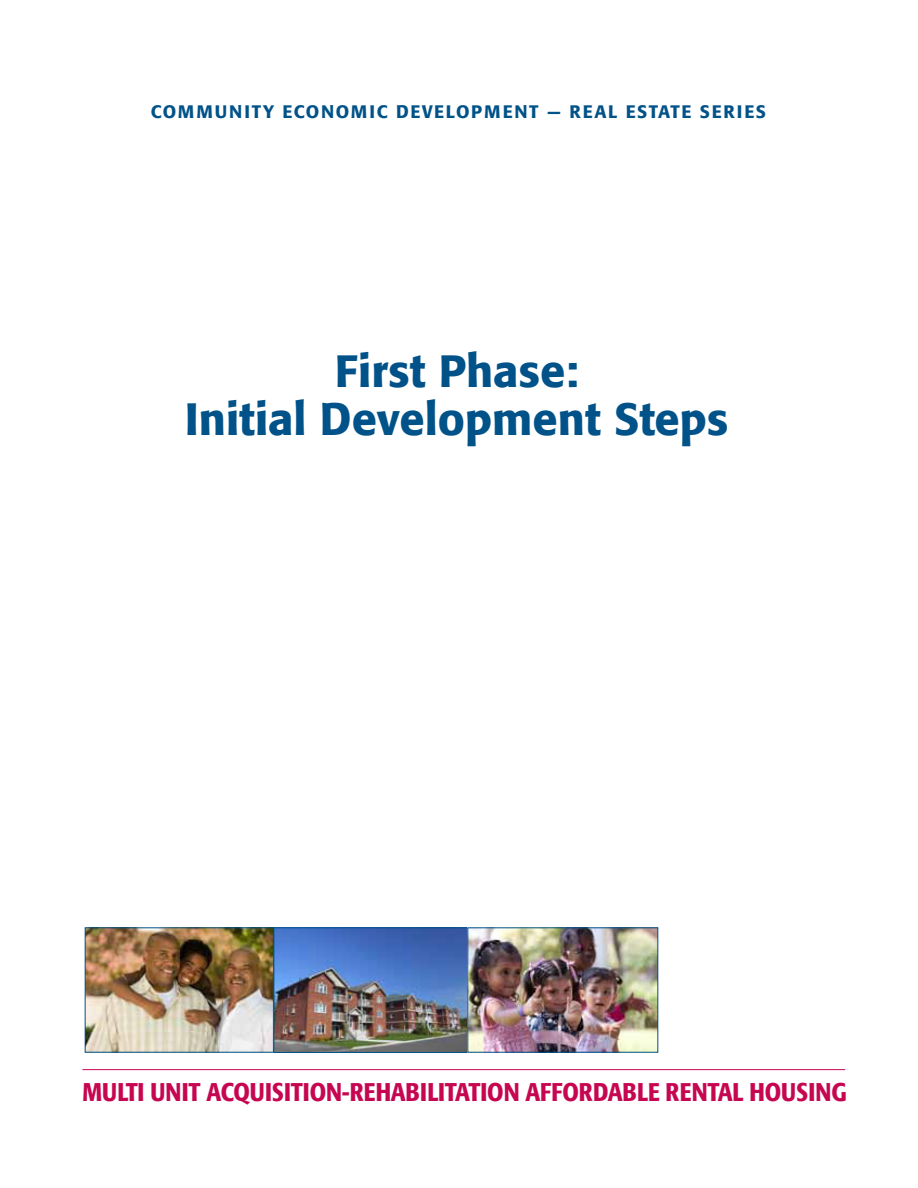
<style>
.page{position:relative;width:918px;height:1188px;background:#fff}
.page>*{position:absolute;margin:0;border:0;box-sizing:border-box;transform-origin:0 0}
.t1{font:500 45px/48px "Formata";color:#005288;text-align:center}
.t2{font:500 condensed 25.5px "Formata";color:#c60651}
.t3{font:500 18px "Formata";letter-spacing:.09em;color:#005288}
</style>
<div class="page">
<hr style="left:82px;top:1069px;width:763px;height:1px;background:#c60651">
<img style="left:87px;top:929px;width:569px;height:122px">
<div style="left:274px;top:927px;width:196px;height:126px;border:1px solid #005288"></div>
<div style="left:85px;top:927px;width:189px;height:126px;border:1px solid #005288"></div>
<div style="left:467px;top:927px;width:191px;height:126px;border:1px solid #005288"></div>
<p class="t3" style="left:151px;top:101px;width:617px">COMMUNITY ECONOMIC DEVELOPMENT — REAL ESTATE SERIES</p>
<h1 class="t1" style="left:185px;top:347px;width:545px">First Phase:<br>Initial Development Steps</h1>
<p class="t2" style="left:82px;top:1076px;width:766px">MULTI UNIT ACQUISITION-REHABILITATION AFFORDABLE RENTAL HOUSING</p>
</div>
